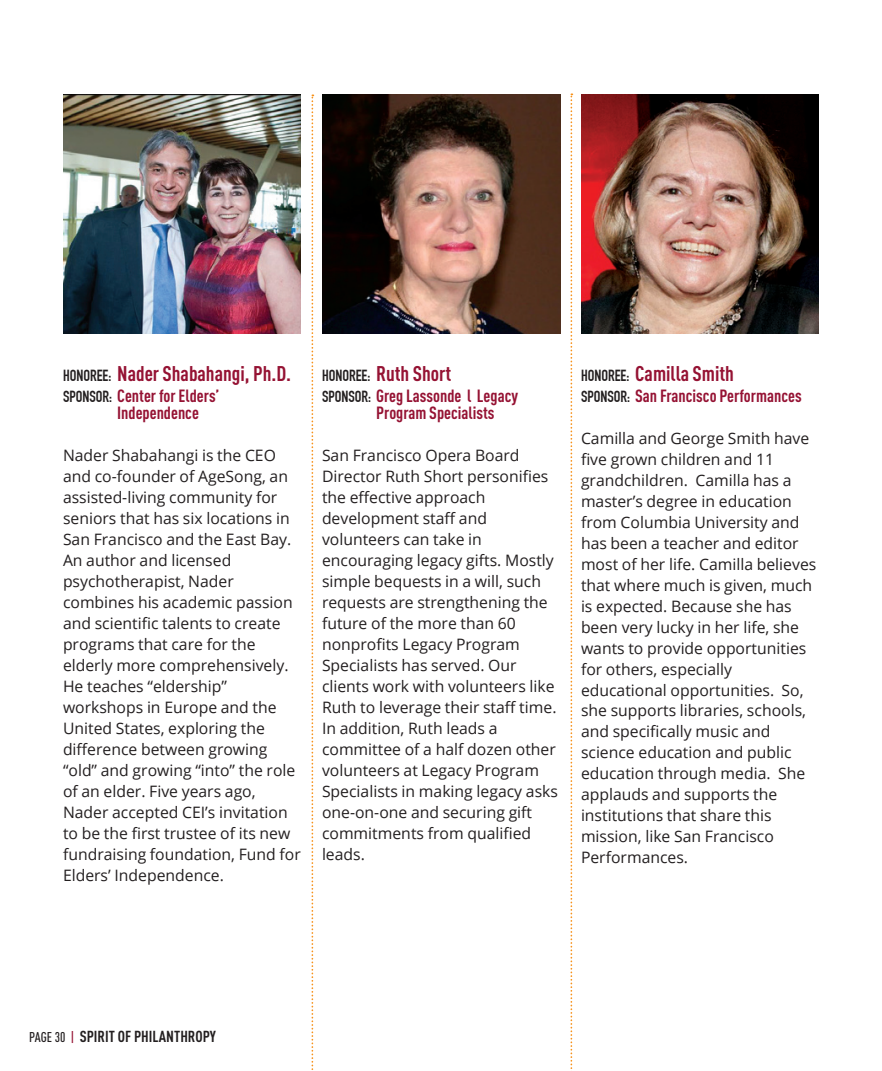
<style>
.page{position:relative;width:882px;height:1071px;background:#fff}
.page>*{position:absolute;margin:0;border:0;box-sizing:border-box;transform-origin:0 0}
.t1{font:700 21px "DIN Cond";color:#951233}
.t2{font:700 17.5px/17.5px "DIN Cond";color:#951233}
.t3{font:15.75px/21px "Open Sans";color:#231f20}
.t4{font:700 15.75px "DIN Cond";color:#231f20}
.s1{font-family:"DIN Condensed";font-size:15.75px;color:#231f20}
.s2{font-weight:500;font-size:14px}
.s3{font-weight:500;font-size:14px;color:#951233}
</style>
<div class="page">
<img style="left:63px;top:94px;width:238px;height:239px">
<img style="left:322px;top:94px;width:238px;height:239px">
<img style="left:581px;top:94px;width:238px;height:239px">
<svg style="left:312px;top:95px;width:1px;height:975px"></svg>
<svg style="left:570px;top:93px;width:2px;height:976px"></svg>
<h1 class="t1" style="left:63px;top:360px;width:230px"><span class="s1">HONOREE:</span> Nader Shabahangi, Ph.D.</h1>
<p class="t2" style="left:117px;top:386px;width:104px;text-indent:-54px"><span class="s1">SPONSOR:</span> Center for Elders’<br>Independence</p>
<p class="t3" style="left:63px;top:445px;width:239px">Nader Shabahangi is the CEO and co-founder of AgeSong, an assisted-living community for seniors that has six locations in<br>San Francisco and the East Bay.<br>An author and licensed psychotherapist, Nader combines his academic passion and scientific talents to create programs that care for the elderly more comprehensively.<br>He teaches “eldership” workshops in Europe and the<br>United States, exploring the difference between growing “old” and growing “into” the role of an elder. Five years ago,<br>Nader accepted CEI’s invitation to be the first trustee of its new fundraising foundation, Fund for<br>Elders’ Independence.</p>
<h1 class="t1" style="left:322px;top:360px;width:131px"><span class="s1">HONOREE:</span> Ruth Short</h1>
<p class="t2" style="left:376px;top:386px;width:143px;text-indent:-54px"><span class="s1">SPONSOR:</span> Greg Lassonde l Legacy<br>Program Specialists</p>
<p class="t3" style="left:322px;top:444px;width:237px">San Francisco Opera Board<br>Director Ruth Short personifies the effective approach development staff and volunteers can take in encouraging legacy gifts. Mostly simple bequests in a will, such requests are strengthening the future of the more than 60 nonprofits Legacy Program<br>Specialists has served. Our clients work with volunteers like<br>Ruth to leverage their staff time.<br>In addition, Ruth leads a committee of a half dozen other volunteers at Legacy Program<br>Specialists in making legacy asks one-on-one and securing gift commitments from qualified leads.</p>
<h1 class="t1" style="left:581px;top:360px;width:155px"><span class="s1">HONOREE:</span> Camilla Smith</h1>
<p class="t2" style="left:581px;top:386px;width:222px"><span class="s1">SPONSOR:</span> San Francisco Performances</p>
<p class="t3" style="left:581px;top:427px;width:237px">Camilla and George Smith have five grown children and 11 grandchildren. Camilla has a master’s degree in education from Columbia University and has been a teacher and editor most of her life. Camilla believes that where much is given, much is expected. Because she has been very lucky in her life, she wants to provide opportunities for others, especially educational opportunities. So, she supports libraries, schools, and specifically music and science education and public education through media. She applauds and supports the institutions that share this mission, like San Francisco<br>Performances.</p>
<p class="t4" style="left:29px;top:1026px;width:188px"><span class="s2">PAGE 30</span> <span class="s3">|</span> SPIRIT OF PHILANTHROPY</p>
</div>
